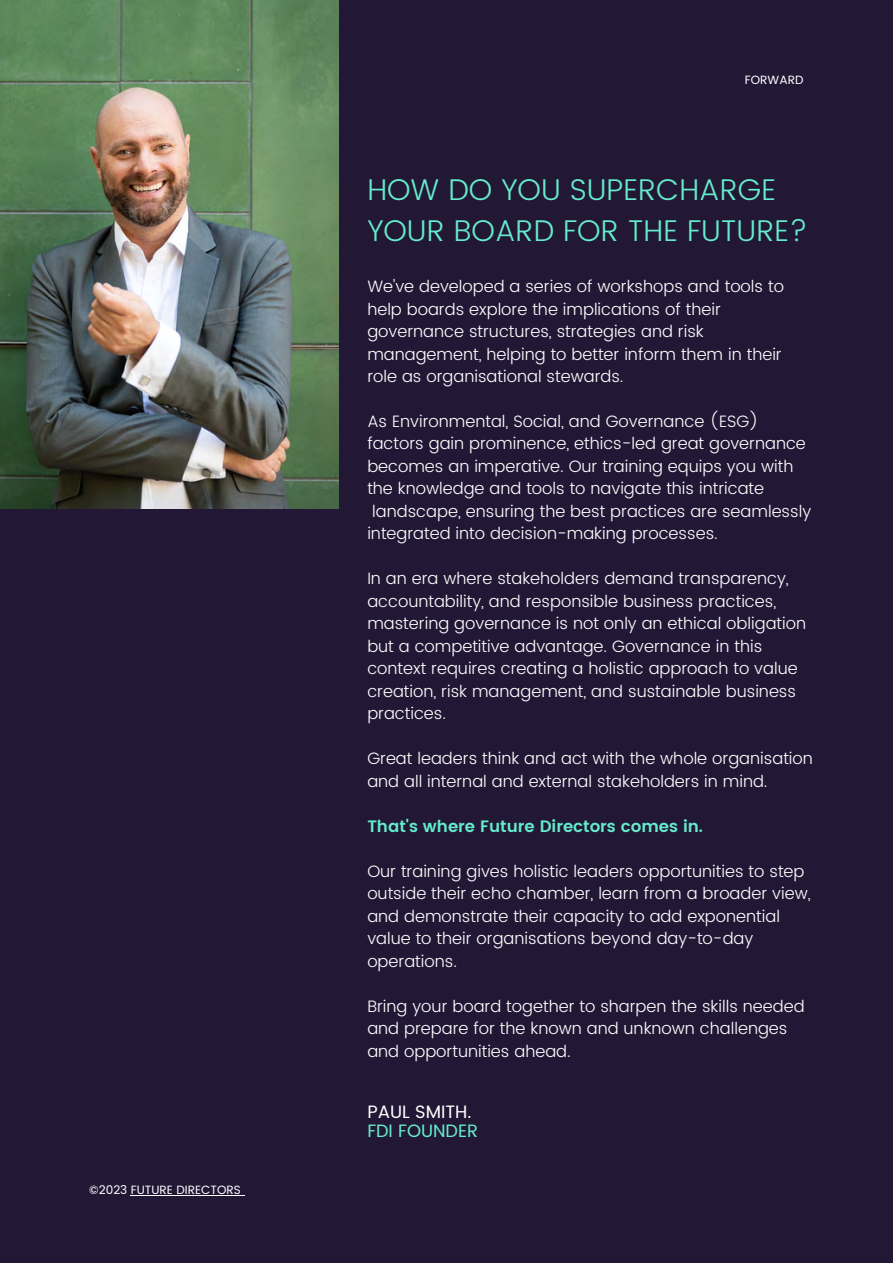
<style>
.page{position:relative;width:893px;height:1264px;background:#fff}
.page>*{position:absolute;margin:0;border:0;box-sizing:border-box;transform-origin:0 0}
.t1{font:300 30px/41.5px "Poppins";color:#65eccc}
.t2{font:17.85px "Poppins";color:#fff}
.t3{font:17.85px "Poppins";color:#65eccc}
.t4{font:300 16.5px/22.5px "Poppins";color:#fff}
.t5{font:600 16.5px "Poppins";color:#65eccc}
.t6{font:12px "Poppins";color:#fff}
</style>
<div class="page">
<div style="left:0;top:0;width:892px;height:1262px;background:#221836"></div>
<img style="left:0;top:0;width:339px;height:508px">
<hr style="left:131px;top:1194px;width:110px;height:1px;background:#fff">
<p class="t6" style="left:89px;top:1182px;width:153px">©2023 FUTURE DIRECTORS</p>
<p class="t6" style="left:745px;top:73px;width:60px">FORWARD</p>
<p class="t1" style="left:367px;top:169px;width:441px">HOW DO YOU SUPERCHARGE<br>YOUR BOARD FOR THE FUTURE?</p>
<p class="t4" style="left:367px;top:275px;width:418px">We've developed a series of workshops and tools to help boards explore the implications of their governance structures, strategies and risk management, helping to better inform them in their role as organisational stewards.</p>
<p class="t4" style="left:367px;top:410px;width:445px">As Environmental, Social, and Governance (ESG) factors gain prominence, ethics-led great governance becomes an imperative. Our training equips you with the knowledge and tools to navigate this intricate landscape, ensuring the best practices are seamlessly integrated into decision-making processes.</p>
<p class="t4" style="left:367px;top:567px;width:440px">In an era where stakeholders demand transparency, accountability, and responsible business practices, mastering governance is not only an ethical obligation but a competitive advantage. Governance in this context requires creating a holistic approach to value creation, risk management, and sustainable business practices.</p>
<p class="t4" style="left:367px;top:747px;width:447px">Great leaders think and act with the whole organisation and all internal and external stakeholders in mind.</p>
<p class="t5" style="left:367px;top:816px;width:337px">That's where Future Directors comes in.</p>
<p class="t4" style="left:367px;top:859px;width:444px">Our training gives holistic leaders opportunities to step outside their echo chamber, learn from a broader view, and demonstrate their capacity to add exponential value to their organisations beyond day-to-day operations.</p>
<p class="t4" style="left:367px;top:994px;width:439px">Bring your board together to sharpen the skills needed and prepare for the known and unknown challenges and opportunities ahead.</p>
<p class="t2" style="left:367px;top:1101px;width:106px">PAUL SMITH.</p>
<p class="t3" style="left:367px;top:1120px;width:112px">FDI FOUNDER</p>
</div>
